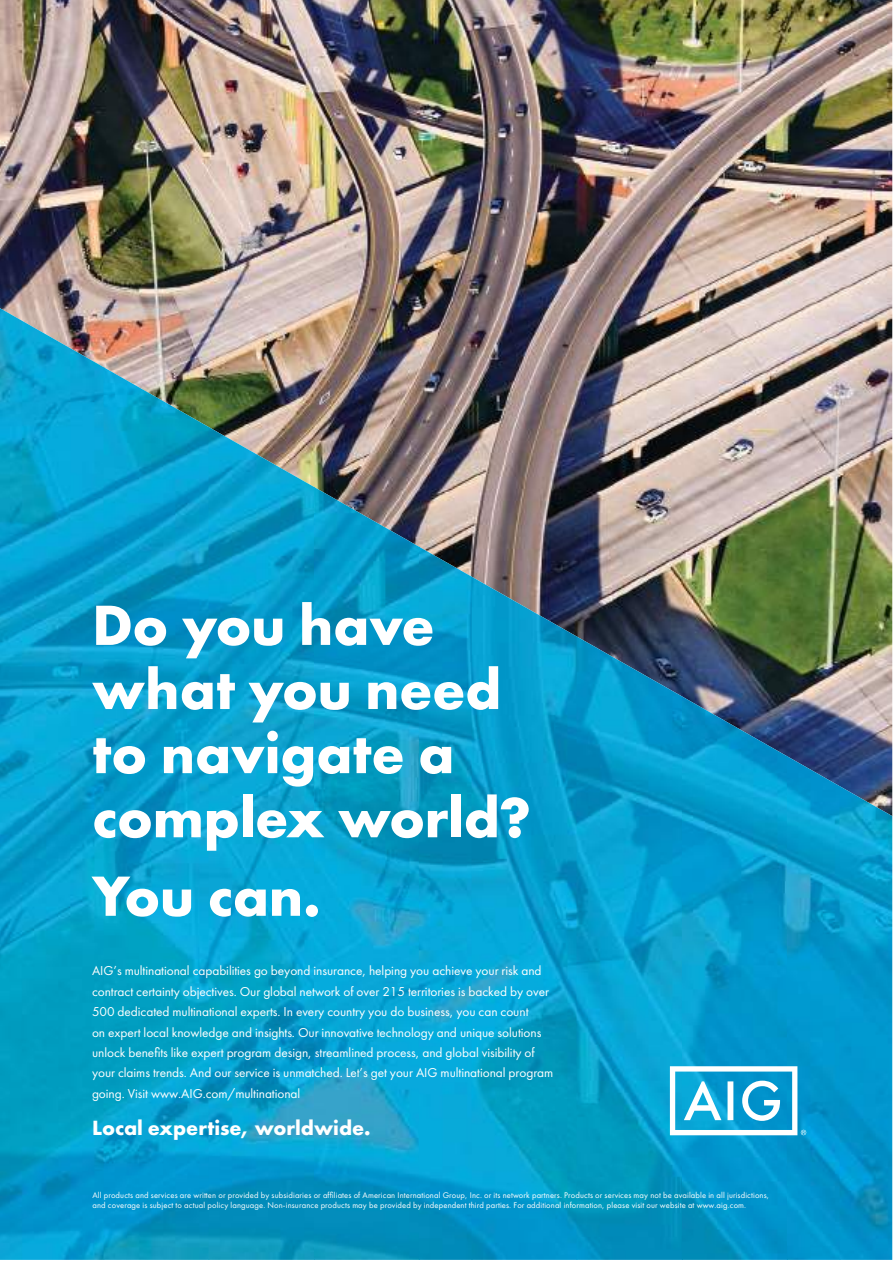
<style>
.page{position:relative;width:894px;height:1262px;background:#fff}
.page>*{position:absolute;margin:0;border:0;box-sizing:border-box;transform-origin:0 0}
.t1{font:700 58.8px/64.1px "Futura PT";letter-spacing:-.005em;color:#fff}
.t2{font:700 21.3px "Futura PT";color:#fff}
.t3{font:13.35px/20.4px "Futura PT";letter-spacing:-.005em;color:#fff}
.t4{font:8.55px/10.2px "Futura PT";letter-spacing:.015em;color:#fff}
</style>
<div class="page">
<img style="left:0;top:0;width:892px;height:786px">
<img style="left:0;top:308px;width:104px;height:952px">
<img style="left:104px;top:367px;width:105px;height:893px">
<img style="left:208px;top:427px;width:107px;height:833px">
<img style="left:314px;top:487px;width:106px;height:773px">
<img style="left:419px;top:547px;width:53px;height:713px">
<img style="left:471px;top:577px;width:106px;height:683px">
<img style="left:576px;top:636px;width:107px;height:624px">
<img style="left:682px;top:696px;width:106px;height:564px">
<img style="left:787px;top:756px;width:53px;height:504px">
<img style="left:839px;top:786px;width:53px;height:474px">
<svg style="left:670px;top:1066px;width:136px;height:69px"></svg>
<h1 class="t1" style="left:92px;top:592px;width:440px">Do you have what you need to navigate a complex world?</h1>
<h1 class="t1" style="left:92px;top:863px;width:230px">You can.</h1>
<p class="t3" style="left:92px;top:961px;width:463px">AIG’s multinational capabilities go beyond insurance, helping you achieve your risk and contract certainty objectives. Our global network of over 215 territories is backed by over 500 dedicated multinational experts. In every country you do business, you can count<br>on expert local knowledge and insights. Our innovative technology and unique solutions unlock benefits like expert program design, streamlined process, and global visibility of your claims trends. And our service is unmatched. Let’s get your AIG multinational program going. Visit www.AIG.com/multinational</p>
<h2 class="t2" style="left:92px;top:1114px;width:280px">Local expertise, worldwide.</h2>
<p class="t4" style="left:92px;top:1190px;width:678px">All products and services are written or provided by subsidiaries or affiliates of American International Group, Inc. or its network partners. Products or services may not be available in all jurisdictions, and coverage is subject to actual policy language. Non-insurance products may be provided by independent third parties. For additional information, please visit our website at www.aig.com.</p>
</div>
